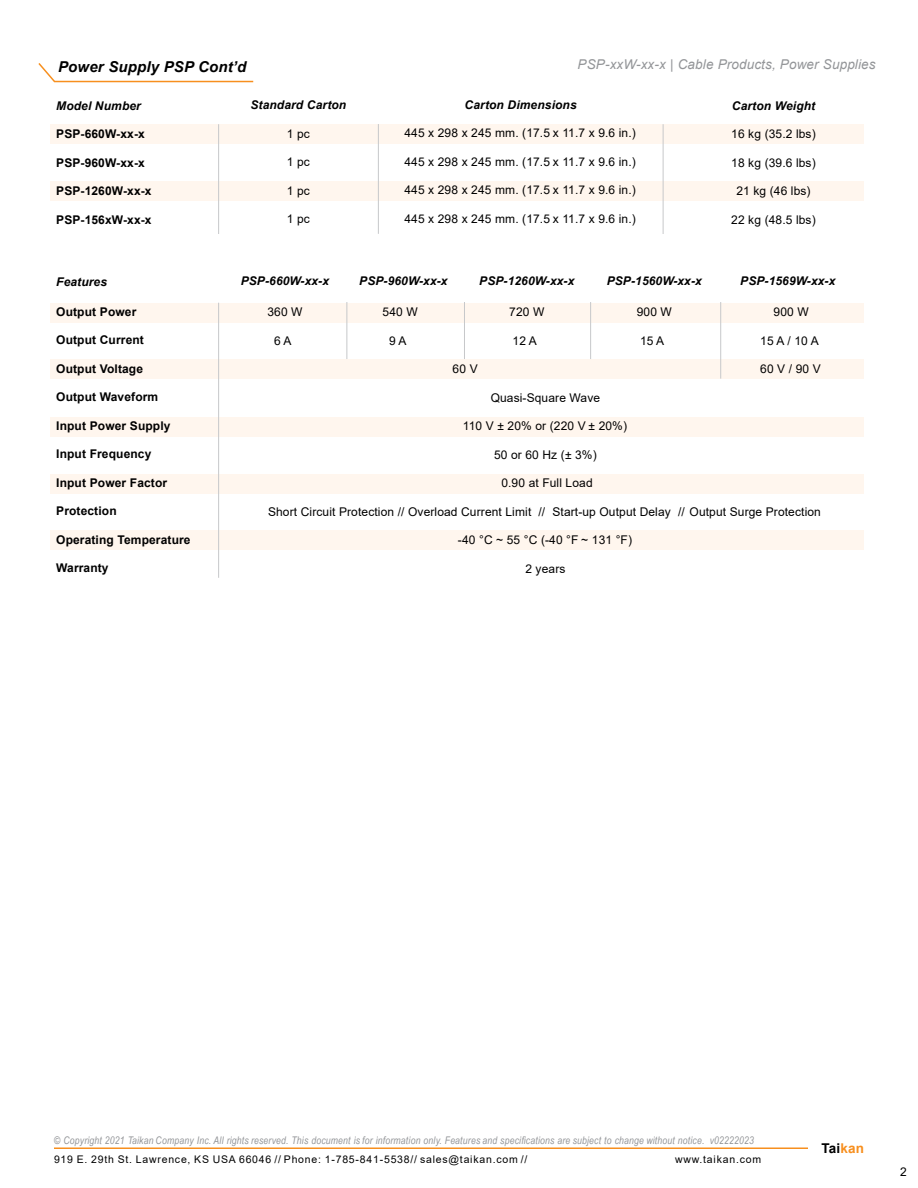
<style>
.page{position:relative;width:918px;height:1188px;background:#fff}
.page>*{position:absolute;margin:0;border:0;box-sizing:border-box;transform-origin:0 0}
.t1{font:italic 700 15px "Arial";letter-spacing:.01em;color:#000}
.t2{font:italic 13.5px "Arial";letter-spacing:.01em;color:#939598}
.t3{font:700 13.5px "Arial";letter-spacing:.01em;color:#000}
.t4{font:12px "Arial";letter-spacing:.01em;color:#000}
.t5{font:700 12px "Arial";letter-spacing:.01em;color:#000}
.t6{font:italic 700 12px "Arial";letter-spacing:.01em;color:#000}
.t7{font:italic 10.5px "Arial Narrow";letter-spacing:.02em;color:#939598}
.t8{font:10.5px "Arial";letter-spacing:.075em;color:#000}
.s1{color:#f78f1e}
</style>
<div class="page">
<hr style="left:54px;top:1148px;width:754px;height:1px;background:#f78f1e">
<div style="left:50px;top:530px;width:814px;height:20px;background:#fff6ee"></div>
<div style="left:50px;top:303px;width:814px;height:20px;background:#fff6ee"></div>
<div style="left:50px;top:359px;width:814px;height:20px;background:#fff6ee"></div>
<div style="left:50px;top:417px;width:814px;height:20px;background:#fff6ee"></div>
<div style="left:50px;top:474px;width:814px;height:20px;background:#fff6ee"></div>
<hr style="left:218px;top:303px;width:1px;height:275px;background:#c7c8ca">
<hr style="left:346px;top:302px;width:1px;height:57px;background:#c7c8ca">
<hr style="left:464px;top:302px;width:1px;height:57px;background:#c7c8ca">
<hr style="left:590px;top:302px;width:1px;height:57px;background:#c7c8ca">
<hr style="left:720px;top:302px;width:1px;height:77px;background:#c7c8ca">
<svg style="left:38px;top:63px;width:216px;height:20px"></svg>
<div style="left:50px;top:181px;width:814px;height:20px;background:#fff6ee"></div>
<div style="left:50px;top:124px;width:814px;height:20px;background:#fff6ee"></div>
<hr style="left:218px;top:124px;width:1px;height:110px;background:#c7c8ca">
<hr style="left:378px;top:124px;width:1px;height:110px;background:#c7c8ca">
<hr style="left:663px;top:124px;width:1px;height:110px;background:#c7c8ca">
<p class="t1" style="left:58px;top:61px;width:190px">Power Supply PSP Cont’d</p>
<p class="t2" style="left:578px;top:59px;width:300px">PSP-xxW-xx-x | Cable Products, Power Supplies</p>
<p class="t6" style="left:56px;top:101px;width:86px">Model Number</p>
<p class="t5" style="left:56px;top:130px;width:90px">PSP-660W-xx-x</p>
<p class="t5" style="left:56px;top:158px;width:90px">PSP-960W-xx-x</p>
<p class="t5" style="left:56px;top:187px;width:97px">PSP-1260W-xx-x</p>
<p class="t5" style="left:56px;top:215px;width:97px">PSP-156xW-xx-x</p>
<p class="t6" style="left:465px;top:100px;width:114px">Carton Dimensions</p>
<p class="t4" style="left:404px;top:129px;width:233px">445 x 298 x 245 mm. (17.5 x 11.7 x 9.6 in.)</p>
<p class="t4" style="left:404px;top:157px;width:233px">445 x 298 x 245 mm. (17.5 x 11.7 x 9.6 in.)</p>
<p class="t4" style="left:404px;top:186px;width:233px">445 x 298 x 245 mm. (17.5 x 11.7 x 9.6 in.)</p>
<p class="t4" style="left:404px;top:214px;width:233px">445 x 298 x 245 mm. (17.5 x 11.7 x 9.6 in.)</p>
<p class="t6" style="left:250px;top:100px;width:97px">Standard Carton</p>
<p class="t4" style="left:287px;top:129px;width:25px">1 pc</p>
<p class="t4" style="left:287px;top:157px;width:25px">1 pc</p>
<p class="t4" style="left:287px;top:186px;width:25px">1 pc</p>
<p class="t4" style="left:287px;top:214px;width:25px">1 pc</p>
<p class="t6" style="left:732px;top:101px;width:85px">Carton Weight</p>
<p class="t4" style="left:731px;top:130px;width:86px">16 kg (35.2 lbs)</p>
<p class="t4" style="left:731px;top:158px;width:86px">18 kg (39.6 lbs)</p>
<p class="t4" style="left:736px;top:187px;width:76px">21 kg (46 lbs)</p>
<p class="t4" style="left:731px;top:215px;width:86px">22 kg (48.5 lbs)</p>
<p class="t6" style="left:56px;top:277px;width:52px">Features</p>
<p class="t5" style="left:56px;top:307px;width:82px">Output Power</p>
<p class="t5" style="left:56px;top:335px;width:89px">Output Current</p>
<p class="t5" style="left:56px;top:364px;width:88px">Output Voltage</p>
<p class="t5" style="left:56px;top:392px;width:104px">Output Waveform</p>
<p class="t5" style="left:56px;top:421px;width:116px">Input Power Supply</p>
<p class="t5" style="left:56px;top:449px;width:97px">Input Frequency</p>
<p class="t5" style="left:56px;top:478px;width:112px">Input Power Factor</p>
<p class="t5" style="left:56px;top:506px;width:62px">Protection</p>
<p class="t5" style="left:56px;top:535px;width:136px">Operating Temperature</p>
<p class="t5" style="left:56px;top:563px;width:54px">Warranty</p>
<p class="t6" style="left:241px;top:276px;width:90px">PSP-660W-xx-x</p>
<p class="t6" style="left:359px;top:276px;width:90px">PSP-960W-xx-x</p>
<p class="t6" style="left:479px;top:276px;width:97px">PSP-1260W-xx-x</p>
<p class="t6" style="left:607px;top:276px;width:97px">PSP-1560W-xx-x</p>
<p class="t6" style="left:740px;top:276px;width:97px">PSP-1569W-xx-x</p>
<p class="t4" style="left:267px;top:307px;width:37px">360 W</p>
<p class="t4" style="left:383px;top:307px;width:37px">540 W</p>
<p class="t4" style="left:509px;top:307px;width:37px">720 W</p>
<p class="t4" style="left:637px;top:307px;width:37px">900 W</p>
<p class="t4" style="left:774px;top:307px;width:37px">900 W</p>
<p class="t4" style="left:274px;top:336px;width:19px">6A</p>
<p class="t4" style="left:389px;top:336px;width:19px">9A</p>
<p class="t4" style="left:513px;top:336px;width:26px">12A</p>
<p class="t4" style="left:640px;top:336px;width:26px">15A</p>
<p class="t4" style="left:760px;top:336px;width:60px">15A/10A</p>
<p class="t4" style="left:453px;top:364px;width:27px">60 V</p>
<p class="t4" style="left:760px;top:364px;width:62px">60V/90V</p>
<p class="t4" style="left:491px;top:393px;width:111px">Quasi-Square Wave</p>
<p class="t4" style="left:463px;top:421px;width:166px">110 V ± 20% or (220 V ± 20%)</p>
<p class="t4" style="left:494px;top:450px;width:104px">50 or 60 Hz (± 3%)</p>
<p class="t4" style="left:501px;top:478px;width:93px">0.90 at Full Load</p>
<p class="t4" style="left:268px;top:507px;width:554px">Short Circuit Protection // Overload Current Limit // Start-up Output Delay // Output Surge Protection</p>
<p class="t4" style="left:458px;top:535px;width:176px">-40 °C ~ 55 °C (-40 °F ~ 131 °F)</p>
<p class="t4" style="left:525px;top:564px;width:42px">2 years</p>
<p class="t7" style="left:54px;top:1136px;width:702px">© Copyright 2021 Taikan Company Inc. All rights reserved. This document is for information only. Features and specifications are subject to change without notice. v02222023</p>
<p class="t8" style="left:54px;top:1155px;width:475px">919 E. 29th St. Lawrence, KS USA 66046 // Phone: 1-785-841-5538// sales@taikan.com //</p>
<p class="t8" style="left:675px;top:1155px;width:88px">www.taikan.com</p>
<p class="t3" style="left:822px;top:1143px;width:44px">Tai<span class="s1">kan</span></p>
<p class="t4" style="left:900px;top:1167px;width:8px">2</p>
</div>
